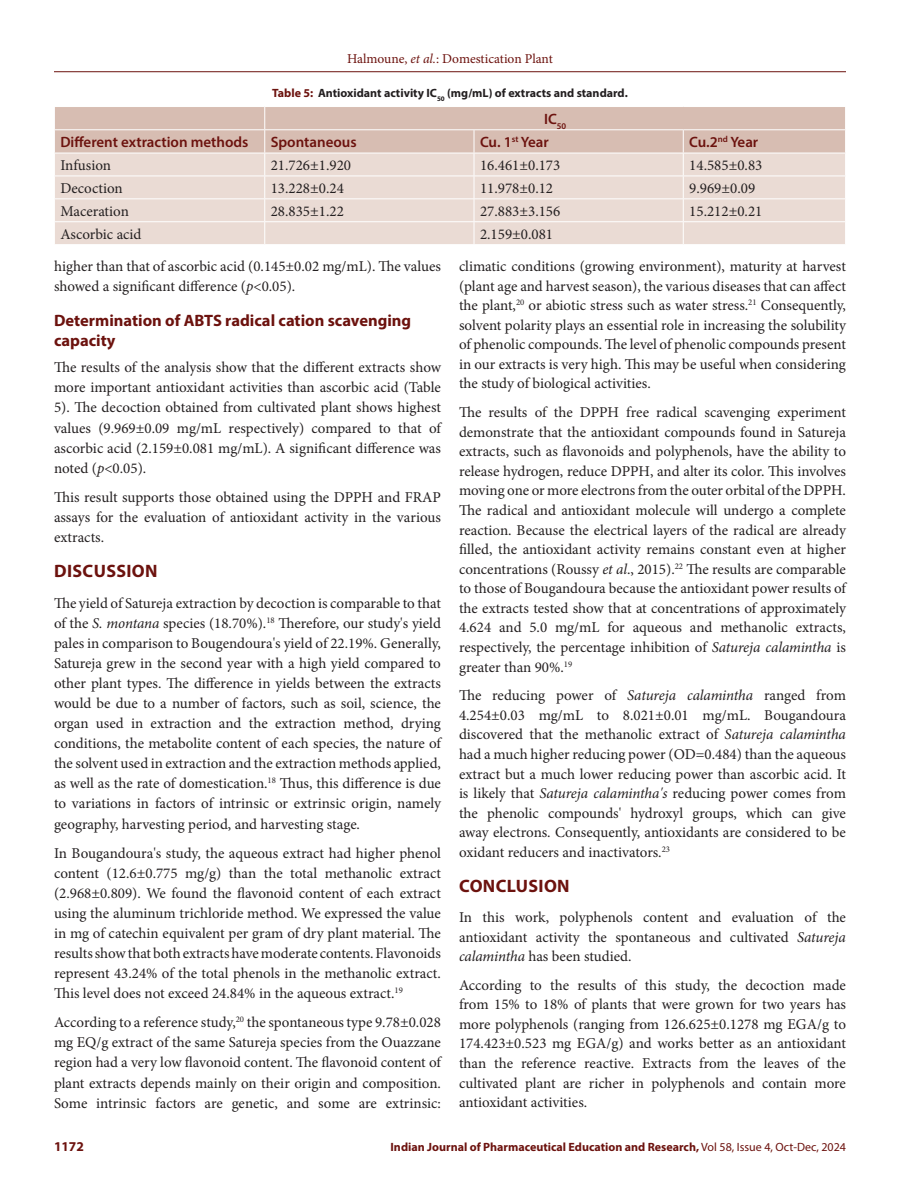
<style>
.page{position:relative;width:918px;height:1188px;background:#fff}
.page>*{position:absolute;margin:0;border:0;box-sizing:border-box;transform-origin:0 0}
.Heading_1{font:700 18px "Myriad Pro";letter-spacing:.02em;color:#6c120e}
.Heading_2{font:700 16.5px/20.1px "Myriad Pro";color:#6c120e}
.Body_text{font:15px/19.6px "Minion Pro";color:#231f20;text-align:justify}
.Body_text__FO{font:15px/20.1px "Minion Pro";color:#231f20;text-align:justify}
.Table_Body{font:15px "Minion Pro";color:#231f20}
.Table_Header{font:600 15px "Myriad Pro";color:#6c120e}
.t1{font:13.5px "Minion Pro";letter-spacing:-.005em;color:#6c120e}
.t2{font:700 13.5px "Myriad Pro";color:#6c120e}
.t3{font:700 12px "Myriad Pro";color:#6c120e}
.Table_Caption{font:700 12px "Myriad Pro";color:#231f20}
.s1{font-style:italic}
.s2{color:#6c120e}
.s3{font-weight:400}
</style>
<div class="page">
<hr style="left:54px;top:71px;width:792px;height:1px;background:#6c120e">
<svg style="left:54px;top:107px;width:792px;height:137px;background:#e4d3cb"></svg>
<p class="t1" style="left:347px;top:50px;width:207px">Halmoune, <span class="s1">et al.</span>: Domestication Plant</p>
<p class="Table_Caption" style="left:272px;top:85px;width:357px"><span class="s2">Table 5:</span> Antioxidant activity IC<sub>50</sub> (mg/mL) of extracts and standard.</p>
<p class="Table_Header" style="left:544px;top:109px;width:24px">IC<sub>50</sub></p>
<p class="Table_Header" style="left:60px;top:132px;width:190px">Different extraction methods</p>
<p class="Table_Header" style="left:271px;top:132px;width:87px">Spontaneous</p>
<p class="Table_Header" style="left:480px;top:132px;width:70px">Cu. 1<sup>st</sup> Year</p>
<p class="Table_Header" style="left:689px;top:132px;width:71px">Cu.2<sup>nd</sup> Year</p>
<p class="Table_Body" style="left:60px;top:155px;width:52px">Infusion</p>
<p class="Table_Body" style="left:271px;top:155px;width:82px">21.726±1.920</p>
<p class="Table_Body" style="left:480px;top:155px;width:82px">16.461±0.173</p>
<p class="Table_Body" style="left:689px;top:155px;width:75px">14.585±0.83</p>
<p class="Table_Body" style="left:60px;top:178px;width:64px">Decoction</p>
<p class="Table_Body" style="left:271px;top:178px;width:75px">13.228±0.24</p>
<p class="Table_Body" style="left:480px;top:178px;width:75px">11.978±0.12</p>
<p class="Table_Body" style="left:689px;top:178px;width:67px">9.969±0.09</p>
<p class="Table_Body" style="left:60px;top:201px;width:70px">Maceration</p>
<p class="Table_Body" style="left:271px;top:201px;width:75px">28.835±1.22</p>
<p class="Table_Body" style="left:480px;top:201px;width:82px">27.883±3.156</p>
<p class="Table_Body" style="left:689px;top:201px;width:75px">15.212±0.21</p>
<p class="Table_Body" style="left:60px;top:224px;width:83px">Ascorbic acid</p>
<p class="Table_Body" style="left:480px;top:224px;width:75px">2.159±0.081</p>
<p class="Body_text__FO" style="left:54px;top:256px;width:389px">higher than that of ascorbic acid (0.145±0.02 mg/mL). The values showed a significant difference (<span class="s1">p</span>&lt;0.05).</p>
<p class="Heading_2" style="left:54px;top:310px;width:359px">Determination of ABTS radical cation scavenging capacity</p>
<p class="Body_text__FO" style="left:54px;top:357px;width:389px">The results of the analysis show that the different extracts show more important antioxidant activities than ascorbic acid (Table 5). The decoction obtained from cultivated plant shows highest values (9.969±0.09 mg/mL respectively) compared to that of ascorbic acid (2.159±0.081 mg/mL). A significant difference was noted (<span class="s1">p</span>&lt;0.05).</p>
<p class="Body_text" style="left:54px;top:487px;width:388px;line-height:20.1px">This result supports those obtained using the DPPH and FRAP assays for the evaluation of antioxidant activity in the various extracts.</p>
<p class="Heading_1" style="left:54px;top:559px;width:105px">DISCUSSION</p>
<p class="Body_text__FO" style="left:54px;top:593px;width:389px">The yield of Satureja extraction by decoction is comparable to that of the <span class="s1">S. montana</span> species (18.70%).<sup>18</sup> Therefore, our study's yield pales in comparison to Bougendoura's yield of 22.19%. Generally, Satureja grew in the second year with a high yield compared to other plant types. The difference in yields between the extracts would be due to a number of factors, such as soil, science, the organ used in extraction and the extraction method, drying conditions, the metabolite content of each species, the nature of the solvent used in extraction and the extraction methods applied, as well as the rate of domestication.<sup>18</sup> Thus, this difference is due to variations in factors of intrinsic or extrinsic origin, namely geography, harvesting period, and harvesting stage.</p>
<p class="Body_text" style="left:54px;top:843px;width:389px;line-height:20.1px">In Bougandoura's study, the aqueous extract had higher phenol content (12.6±0.775 mg/g) than the total methanolic extract (2.968±0.809). We found the flavonoid content of each extract using the aluminum trichloride method. We expressed the value in mg of catechin equivalent per gram of dry plant material. The results show that both extracts have moderate contents. Flavonoids represent 43.24% of the total phenols in the methanolic extract.<br>This level does not exceed 24.84% in the aqueous extract.<sup>19</sup></p>
<p class="Body_text" style="left:54px;top:1012px;width:389px;line-height:20.1px">According to a reference study,<sup>20</sup> the spontaneous type 9.78±0.028 mg EQ/g extract of the same Satureja species from the Ouazzane region had a very low flavonoid content. The flavonoid content of plant extracts depends mainly on their origin and composition.<br>Some intrinsic factors are genetic, and some are extrinsic:</p>
<p class="Body_text" style="left:459px;top:256px;width:389px">climatic conditions (growing environment), maturity at harvest (plant age and harvest season), the various diseases that can affect the plant,<sup>20</sup> or abiotic stress such as water stress.<sup>21</sup> Consequently, solvent polarity plays an essential role in increasing the solubility of phenolic compounds. The level of phenolic compounds present in our extracts is very high. This may be useful when considering the study of biological activities.</p>
<p class="Body_text" style="left:459px;top:402px;width:389px">The results of the DPPH free radical scavenging experiment demonstrate that the antioxidant compounds found in Satureja extracts, such as flavonoids and polyphenols, have the ability to release hydrogen, reduce DPPH, and alter its color. This involves moving one or more electrons from the outer orbital of the DPPH.<br>The radical and antioxidant molecule will undergo a complete reaction. Because the electrical layers of the radical are already filled, the antioxidant activity remains constant even at higher concentrations (Roussy <span class="s1">et al</span>., 2015).<sup>22</sup> The results are comparable to those of Bougandoura because the antioxidant power results of the extracts tested show that at concentrations of approximately 4.624 and 5.0 mg/mL for aqueous and methanolic extracts, respectively, the percentage inhibition of <span class="s1">Satureja calamintha</span> is greater than 90%.<sup>19</sup></p>
<p class="Body_text" style="left:459px;top:686px;width:389px">The reducing power of <span class="s1">Satureja calamintha</span> ranged from 4.254±0.03 mg/mL to 8.021±0.01 mg/mL. Bougandoura discovered that the methanolic extract of <span class="s1">Satureja calamintha </span>had a much higher reducing power (OD=0.484) than the aqueous extract but a much lower reducing power than ascorbic acid. It is likely that <span class="s1">Satureja calamintha's</span> reducing power comes from the phenolic compounds' hydroxyl groups, which can give away electrons. Consequently, antioxidants are considered to be oxidant reducers and inactivators.<sup>23</sup></p>
<p class="Heading_1" style="left:459px;top:874px;width:112px">CONCLUSION</p>
<p class="Body_text__FO" style="left:459px;top:907px;width:389px;line-height:19.6px">In this work, polyphenols content and evaluation of the antioxidant activity the spontaneous and cultivated <span class="s1">Satureja calamintha</span> has been studied.</p>
<p class="Body_text" style="left:459px;top:975px;width:389px">According to the results of this study, the decoction made from 15% to 18% of plants that were grown for two years has more polyphenols (ranging from 126.625±0.1278 mg EGA/g to 174.423±0.523 mg EGA/g) and works better as an antioxidant than the reference reactive. Extracts from the leaves of the cultivated plant are richer in polyphenols and contain more antioxidant activities.</p>
<p class="t2" style="left:54px;top:1137px;width:31px">1172</p>
<p class="t3" style="left:391px;top:1139px;width:457px">Indian Journal of Pharmaceutical Education and Research, <span class="s3">Vol 58, Issue 4, Oct-Dec, 2024</span></p>
</div>
